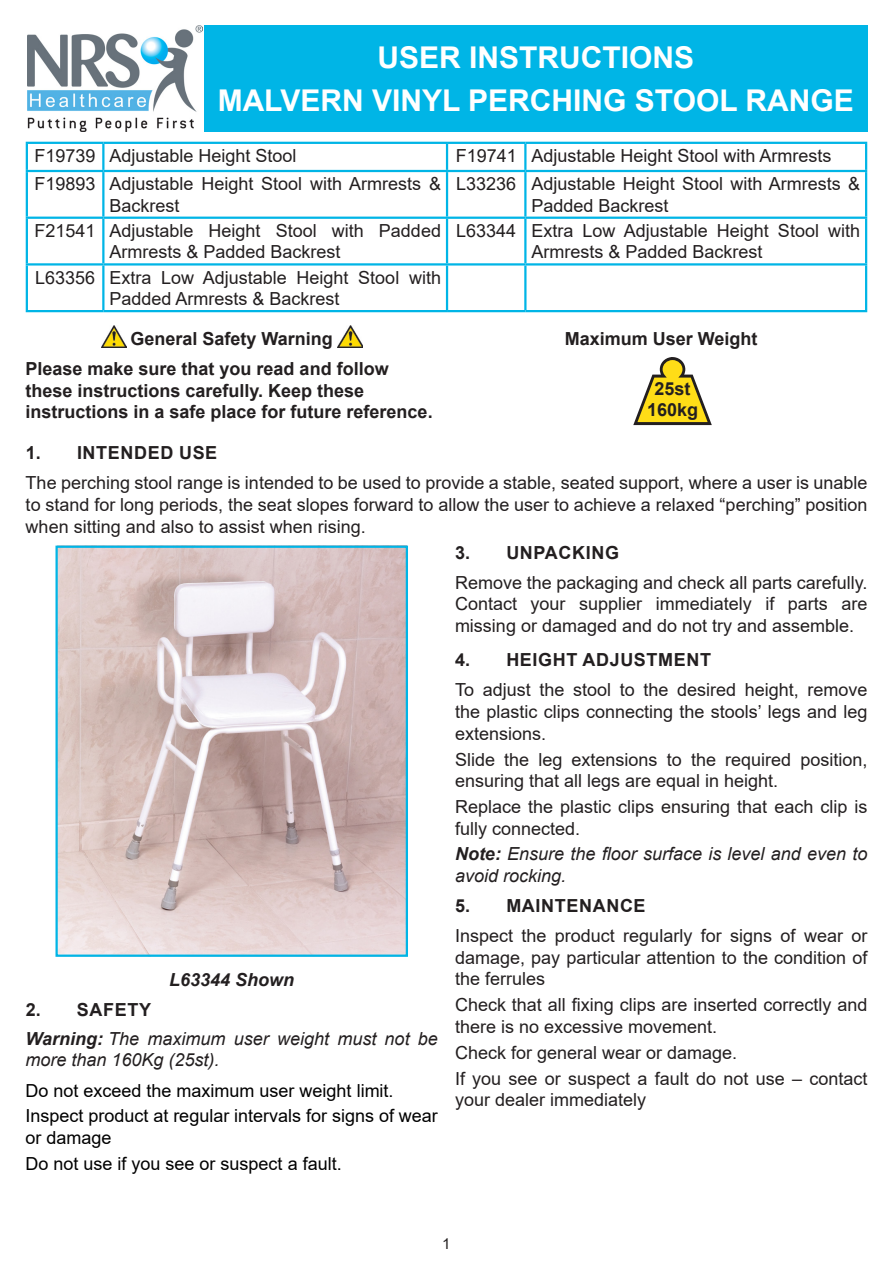
<style>
.page{position:relative;width:893px;height:1263px;background:#fff}
.page>*{position:absolute;margin:0;border:0;box-sizing:border-box;transform-origin:0 0}
.t1{font:700 30px "Arial";color:#fff}
.Guidance_notes_to_be{font:18px/21.6px "Arial";color:#231f20}
.t2{font:700 18px/21.6px "Arial";color:#231f20}
.Guidance_notes_to_be-2{font:18px/21.6px "Arial";color:#000}
.Guidance_notes_to_be-3{font:italic 18px/21px "Arial";color:#231f20}
.t3{font:700 18px "Arial";letter-spacing:.035em;color:#231f20}
.FIGURE_PLACE_HOLDER{font:italic 700 18px "Arial";color:#231f20}
.t4{font:15px "Arial";color:#231f20}
.s1{font-weight:700}
</style>
<div class="page">
<img style="left:28px;top:26px;width:174px;height:106px">
<div style="left:204px;top:26px;width:663px;height:106px;background:#00b5e6"></div>
<hr style="left:26px;top:142px;width:77px;height:2px;background:#00b5e6">
<hr style="left:26px;top:144px;width:2px;height:26px;background:#00b5e6">
<hr style="left:103px;top:142px;width:344px;height:2px;background:#00b5e6">
<hr style="left:102px;top:144px;width:2px;height:26px;background:#00b5e6">
<hr style="left:447px;top:142px;width:78px;height:2px;background:#00b5e6">
<hr style="left:446px;top:144px;width:2px;height:26px;background:#00b5e6">
<hr style="left:525px;top:142px;width:342px;height:2px;background:#00b5e6">
<hr style="left:524px;top:144px;width:2px;height:26px;background:#00b5e6">
<hr style="left:865px;top:144px;width:2px;height:26px;background:#00b5e6">
<hr style="left:26px;top:170px;width:77px;height:2px;background:#00b5e6">
<hr style="left:26px;top:172px;width:2px;height:45px;background:#00b5e6">
<hr style="left:103px;top:170px;width:344px;height:2px;background:#00b5e6">
<hr style="left:102px;top:172px;width:2px;height:45px;background:#00b5e6">
<hr style="left:447px;top:170px;width:78px;height:2px;background:#00b5e6">
<hr style="left:446px;top:172px;width:2px;height:45px;background:#00b5e6">
<hr style="left:525px;top:170px;width:342px;height:2px;background:#00b5e6">
<hr style="left:524px;top:172px;width:2px;height:45px;background:#00b5e6">
<hr style="left:865px;top:172px;width:2px;height:45px;background:#00b5e6">
<hr style="left:26px;top:217px;width:77px;height:2px;background:#00b5e6">
<hr style="left:26px;top:219px;width:2px;height:44px;background:#00b5e6">
<hr style="left:103px;top:217px;width:344px;height:2px;background:#00b5e6">
<hr style="left:102px;top:219px;width:2px;height:44px;background:#00b5e6">
<hr style="left:447px;top:217px;width:78px;height:2px;background:#00b5e6">
<hr style="left:446px;top:219px;width:2px;height:44px;background:#00b5e6">
<hr style="left:525px;top:217px;width:342px;height:2px;background:#00b5e6">
<hr style="left:524px;top:219px;width:2px;height:44px;background:#00b5e6">
<hr style="left:865px;top:219px;width:2px;height:44px;background:#00b5e6">
<hr style="left:26px;top:263px;width:77px;height:3px;background:#00b5e6">
<hr style="left:26px;top:266px;width:2px;height:44px;background:#00b5e6">
<hr style="left:103px;top:263px;width:344px;height:3px;background:#00b5e6">
<hr style="left:102px;top:266px;width:2px;height:44px;background:#00b5e6">
<hr style="left:447px;top:263px;width:78px;height:3px;background:#00b5e6">
<hr style="left:446px;top:266px;width:2px;height:44px;background:#00b5e6">
<hr style="left:525px;top:263px;width:342px;height:3px;background:#00b5e6">
<hr style="left:524px;top:266px;width:2px;height:44px;background:#00b5e6">
<hr style="left:865px;top:266px;width:2px;height:44px;background:#00b5e6">
<hr style="left:26px;top:310px;width:77px;height:2px;background:#00b5e6">
<hr style="left:103px;top:310px;width:344px;height:2px;background:#00b5e6">
<hr style="left:447px;top:310px;width:78px;height:2px;background:#00b5e6">
<hr style="left:525px;top:310px;width:342px;height:2px;background:#00b5e6">
<img style="left:101px;top:326px;width:25px;height:21px">
<img style="left:338px;top:326px;width:25px;height:21px">
<svg style="left:633px;top:357px;width:79px;height:68px"></svg>
<img style="left:58px;top:549px;width:347px;height:405px">
<div style="left:55px;top:546px;width:353px;height:411px;border:2px solid #00b5e6"></div>
<p class="t1" style="left:377px;top:36px;width:318px">USER INSTRUCTIONS</p>
<p class="t1" style="left:218px;top:80px;width:638px">MALVERN VINYL PERCHING STOOL RANGE</p>
<p class="Guidance_notes_to_be" style="left:35px;top:145px;width:63px">F19739</p>
<p class="Guidance_notes_to_be" style="left:109px;top:145px;width:189px">Adjustable Height Stool</p>
<p class="Guidance_notes_to_be" style="left:456px;top:145px;width:63px">F19741</p>
<p class="Guidance_notes_to_be" style="left:531px;top:145px;width:302px">Adjustable Height Stool with Armrests</p>
<p class="Guidance_notes_to_be" style="left:35px;top:173px;width:63px">F19893</p>
<p class="Guidance_notes_to_be" style="left:109px;top:173px;width:333px">Adjustable Height Stool with Armrests &amp;<br>Backrest</p>
<p class="Guidance_notes_to_be" style="left:456px;top:173px;width:62px">L33236</p>
<p class="Guidance_notes_to_be" style="left:531px;top:173px;width:330px">Adjustable Height Stool with Armrests &amp;<br>Padded Backrest</p>
<p class="Guidance_notes_to_be" style="left:35px;top:220px;width:63px">F21541</p>
<p class="Guidance_notes_to_be" style="left:109px;top:220px;width:333px">Adjustable Height Stool with Padded<br>Armrests &amp; Padded Backrest</p>
<p class="Guidance_notes_to_be" style="left:456px;top:220px;width:62px">L63344</p>
<p class="Guidance_notes_to_be" style="left:531px;top:220px;width:330px">Extra Low Adjustable Height Stool with<br>Armrests &amp; Padded Backrest</p>
<p class="Guidance_notes_to_be" style="left:35px;top:266px;width:62px">L63356</p>
<p class="Guidance_notes_to_be" style="left:109px;top:266px;width:333px">Extra Low Adjustable Height Stool with<br>Padded Armrests &amp; Backrest</p>
<p class="t2" style="left:131px;top:328px;width:204px">General Safety Warning</p>
<p class="t2" style="left:26px;top:358px;width:409px">Please make sure that you read and follow these instructions carefully. Keep these instructions in a safe place for future reference.</p>
<p class="t2" style="left:565px;top:328px;width:194px">Maximum User Weight</p>
<p class="t2" style="left:647px;top:378px;width:53px;text-align:center">25st<br>160kg</p>
<p class="t3" style="left:26px;top:440px;width:193px">1. INTENDED USE</p>
<p class="Guidance_notes_to_be" style="left:26px;top:472px;width:843px;text-align:justify">The perching stool range is intended to be used to provide a stable, seated support, where a user is unable to stand for long periods, the seat slopes forward to allow the user to achieve a relaxed “perching” position when sitting and also to assist when rising.</p>
<p class="FIGURE_PLACE_HOLDER" style="left:169px;top:967px;width:127px">L63344 Shown</p>
<p class="t2" style="left:26px;top:999px;width:127px">2. SAFETY</p>
<p class="Guidance_notes_to_be-3" style="left:26px;top:1029px;width:414px"><span class="s1">Warning:</span> The maximum user weight must not be more than 160Kg (25st).</p>
<p class="Guidance_notes_to_be-2" style="left:26px;top:1079px;width:370px">Do not exceed the maximum user weight limit.</p>
<p class="Guidance_notes_to_be-2" style="left:26px;top:1105px;width:414px">Inspect product at regular intervals for signs of wear or damage</p>
<p class="Guidance_notes_to_be-2" style="left:26px;top:1153px;width:318px">Do not use if you see or suspect a fault.</p>
<p class="t3" style="left:455px;top:540px;width:165px">3. UNPACKING</p>
<p class="Guidance_notes_to_be" style="left:455px;top:572px;width:414px;text-align:justify">Remove the packaging and check all parts carefully.<br>Contact your supplier immediately if parts are missing or damaged and do not try and assemble.</p>
<p class="t3" style="left:455px;top:647px;width:257px">4. HEIGHT ADJUSTMENT</p>
<p class="Guidance_notes_to_be" style="left:455px;top:679px;width:414px;text-align:justify">To adjust the stool to the desired height, remove the plastic clips connecting the stools’ legs and leg extensions.</p>
<p class="Guidance_notes_to_be" style="left:455px;top:748px;width:414px">Slide the leg extensions to the required position, ensuring that all legs are equal in height.</p>
<p class="Guidance_notes_to_be" style="left:455px;top:796px;width:414px">Replace the plastic clips ensuring that each clip is fully connected.</p>
<p class="Guidance_notes_to_be-3" style="left:455px;top:843px;width:414px;line-height:21.6px"><span class="s1">Note:</span> Ensure the floor surface is level and even to avoid rocking.</p>
<p class="t3" style="left:455px;top:893px;width:192px">5. MAINTENANCE</p>
<p class="Guidance_notes_to_be" style="left:455px;top:925px;width:414px;text-align:justify">Inspect the product regularly for signs of wear or damage, pay particular attention to the condition of the ferrules</p>
<p class="Guidance_notes_to_be" style="left:455px;top:994px;width:414px">Check that all fixing clips are inserted correctly and there is no excessive movement.</p>
<p class="Guidance_notes_to_be" style="left:455px;top:1041px;width:284px">Check for general wear or damage.</p>
<p class="Guidance_notes_to_be" style="left:455px;top:1067px;width:414px">If you see or suspect a fault do not use – contact your dealer immediately</p>
<p class="t4" style="left:442px;top:1234px;width:10px">1</p>
</div>
